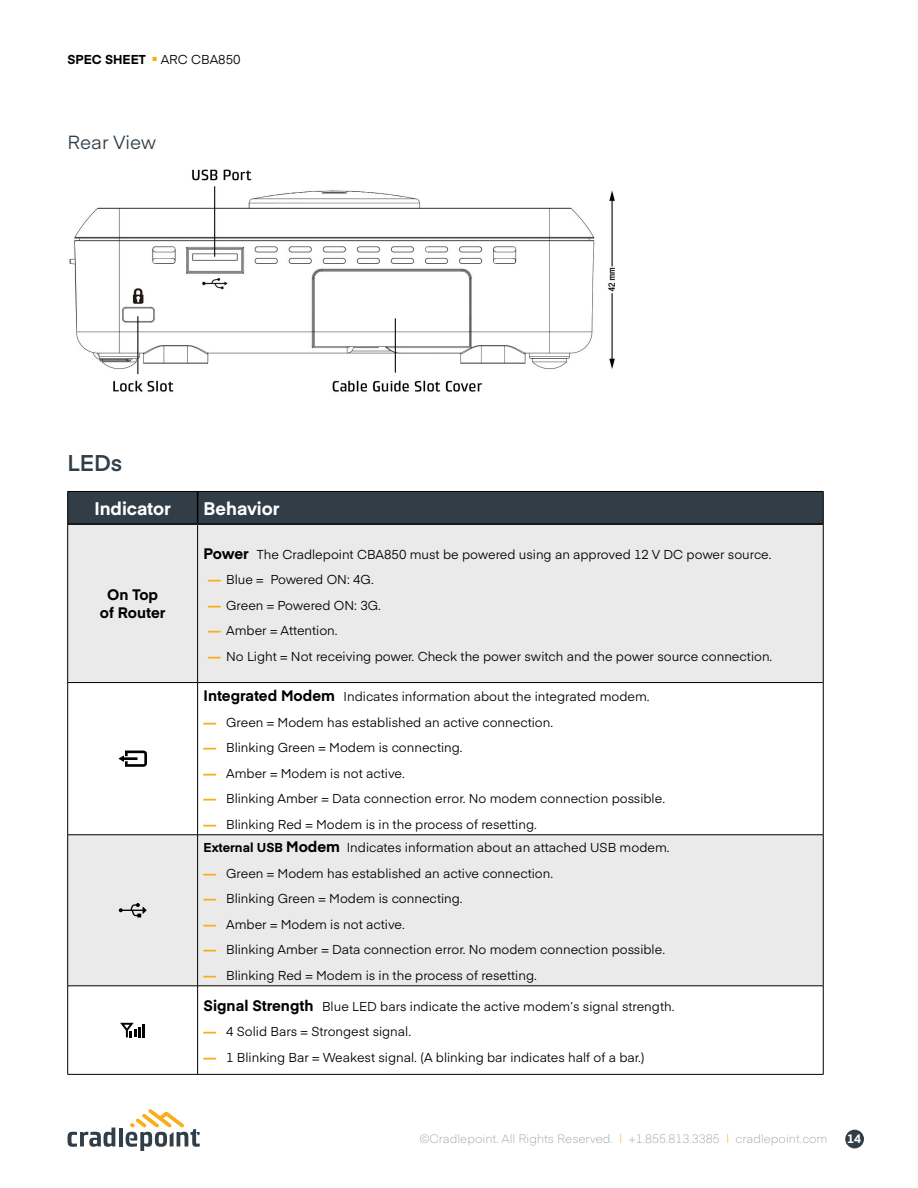
<style>
.page{position:relative;width:918px;height:1188px;background:#fff}
.page>*{position:absolute;margin:0;border:0;box-sizing:border-box;transform-origin:0 0}
.t1{font:600 22.5px "Eina 01";color:#313e48}
.t2{font:18.75px "Eina 01";color:#313e48}
.t3{font:700 18px "Eina 01";color:#fff}
.t4{font:700 15px/18px "Eina 01";color:#000;text-align:center}
.t5{font:12.75px/23.5px "Eina 01";color:#000}
.t6{font:700 12.75px "Eina 01";color:#000}
.t7{font:300 12px "Eina 01";color:#a3a9ad}
.t8{font:700 12px "Eina 01";color:#fff}
.s1{font-weight:400}
.s2{font-weight:700;font-size:15px}
.s3{font-weight:700;color:#fbad18}
.s4{font-weight:700}
.s5{color:#fbad18}
</style>
<div class="page">
<div style="left:845px;top:1130px;width:19px;height:18px;background:#313e48;border-radius:50%"></div>
<svg style="left:68px;top:1128px;width:47px;height:19px"></svg>
<hr style="left:119px;top:1128px;width:4px;height:18px;background:#313e48">
<svg style="left:126px;top:1109px;width:74px;height:42px"></svg>
<div style="left:68px;top:492px;width:755px;height:31px;background:#313e48"></div>
<svg style="left:68px;top:525px;width:755px;height:461px;fill:#ebeaeb"></svg>
<hr style="left:68px;top:491px;width:130px;height:1px;background:#000">
<hr style="left:67px;top:492px;width:1px;height:32px;background:#000">
<hr style="left:198px;top:491px;width:625px;height:1px;background:#000">
<hr style="left:823px;top:492px;width:1px;height:32px;background:#000">
<hr style="left:197px;top:492px;width:1px;height:31px;background:#000">
<hr style="left:68px;top:523px;width:130px;height:2px;background:#000">
<hr style="left:198px;top:523px;width:625px;height:2px;background:#000">
<hr style="left:67px;top:524px;width:1px;height:158px;background:#000">
<hr style="left:68px;top:682px;width:130px;height:1px;background:#000">
<hr style="left:67px;top:683px;width:1px;height:152px;background:#000">
<hr style="left:68px;top:835px;width:130px;height:1px;background:#000">
<hr style="left:67px;top:835px;width:1px;height:151px;background:#000">
<hr style="left:68px;top:986px;width:130px;height:1px;background:#000">
<hr style="left:67px;top:986px;width:1px;height:88px;background:#000">
<hr style="left:68px;top:1074px;width:130px;height:1px;background:#000">
<hr style="left:197px;top:525px;width:1px;height:157px;background:#000">
<hr style="left:823px;top:524px;width:1px;height:158px;background:#000">
<hr style="left:198px;top:682px;width:625px;height:1px;background:#000">
<hr style="left:197px;top:683px;width:1px;height:152px;background:#000">
<hr style="left:823px;top:683px;width:1px;height:152px;background:#000">
<hr style="left:198px;top:835px;width:625px;height:1px;background:#000">
<hr style="left:197px;top:835px;width:1px;height:151px;background:#000">
<hr style="left:823px;top:835px;width:1px;height:151px;background:#000">
<hr style="left:198px;top:986px;width:625px;height:1px;background:#000">
<hr style="left:197px;top:986px;width:1px;height:88px;background:#000">
<hr style="left:823px;top:986px;width:1px;height:88px;background:#000">
<hr style="left:198px;top:1074px;width:625px;height:1px;background:#000">
<svg style="left:118px;top:751px;width:29px;height:16px"></svg>
<svg style="left:119px;top:903px;width:28px;height:15px"></svg>
<svg style="left:120px;top:1023px;width:25px;height:14px"></svg>
<img style="left:69px;top:169px;width:546px;height:223px">
<p class="t6" style="left:68px;top:50px;width:175px">SPEC SHEET <sup>■</sup> <span class="s1">ARC CBA850</span></p>
<h2 class="t2" style="left:68px;top:129px;width:90px">Rear View</h2>
<h1 class="t1" style="left:68px;top:446px;width:56px">LEDs</h1>
<h3 class="t3" style="left:94px;top:495px;width:78px">Indicator</h3>
<h3 class="t3" style="left:204px;top:495px;width:78px">Behavior</h3>
<p class="t4" style="left:100px;top:585px;width:67px">On Top of Router</p>
<p class="t5" style="left:204px;top:542px;width:570px"><span class="s2">Power</span> The Cradlepoint CBA850 must be powered using an approved 12 V DC power source.</p>
<p class="t5" style="left:208px;top:567px;width:167px"><span class="s3">—</span> Blue = Powered ON: 4G.</p>
<p class="t5" style="left:208px;top:593px;width:174px"><span class="s3">—</span> Green = Powered ON: 3G.</p>
<p class="t5" style="left:208px;top:618px;width:131px"><span class="s3">—</span> Amber = Attention.</p>
<p class="t5" style="left:208px;top:644px;width:566px"><span class="s3">—</span> No Light = Not receiving power. Check the power switch and the power source connection.</p>
<p class="t5" style="left:204px;top:684px;width:448px"><span class="s2">Integrated Modem</span> Indicates information about the integrated modem.</p>
<p class="t5" style="left:204px;top:710px;width:351px"><span class="s3">—</span> Green = Modem has established an active connection.</p>
<p class="t5" style="left:204px;top:735px;width:261px"><span class="s3">—</span> Blinking Green = Modem is connecting.</p>
<p class="t5" style="left:204px;top:761px;width:203px"><span class="s3">—</span> Amber = Modem is not active.</p>
<p class="t5" style="left:204px;top:786px;width:463px"><span class="s3">—</span> Blinking Amber = Data connection error. No modem connection possible.</p>
<p class="t5" style="left:204px;top:812px;width:468px"><span class="s3">—</span> Blinking Red = Modem is in the process of resetting.<br><span class="s4">External USB</span> <span class="s2">Modem</span> Indicates information about an attached USB modem.</p>
<p class="t5" style="left:204px;top:861px;width:351px"><span class="s3">—</span> Green = Modem has established an active connection.</p>
<p class="t5" style="left:204px;top:886px;width:261px"><span class="s3">—</span> Blinking Green = Modem is connecting.</p>
<p class="t5" style="left:204px;top:912px;width:203px"><span class="s3">—</span> Amber = Modem is not active.</p>
<p class="t5" style="left:204px;top:937px;width:463px"><span class="s3">—</span> Blinking Amber = Data connection error. No modem connection possible.</p>
<p class="t5" style="left:204px;top:963px;width:335px"><span class="s3">—</span> Blinking Red = Modem is in the process of resetting.</p>
<p class="t5" style="left:204px;top:994px;width:472px"><span class="s2">Signal Strength</span> Blue LED bars indicate the active modem’s signal strength.</p>
<p class="t5" style="left:204px;top:1019px;width:209px"><span class="s3">—</span> 4 Solid Bars = Strongest signal.</p>
<p class="t5" style="left:204px;top:1045px;width:443px"><span class="s3">—</span> 1 Blinking Bar = Weakest signal. (A blinking bar indicates half of a bar.)</p>
<p class="t7" style="left:420px;top:1130px;width:409px">©Cradlepoint. All Rights Reserved. <span class="s5">|</span> +1.855.813.3385 <span class="s5">|</span> cradlepoint.com</p>
<p class="t8" style="left:847px;top:1130px;width:15px">14</p>
</div>
